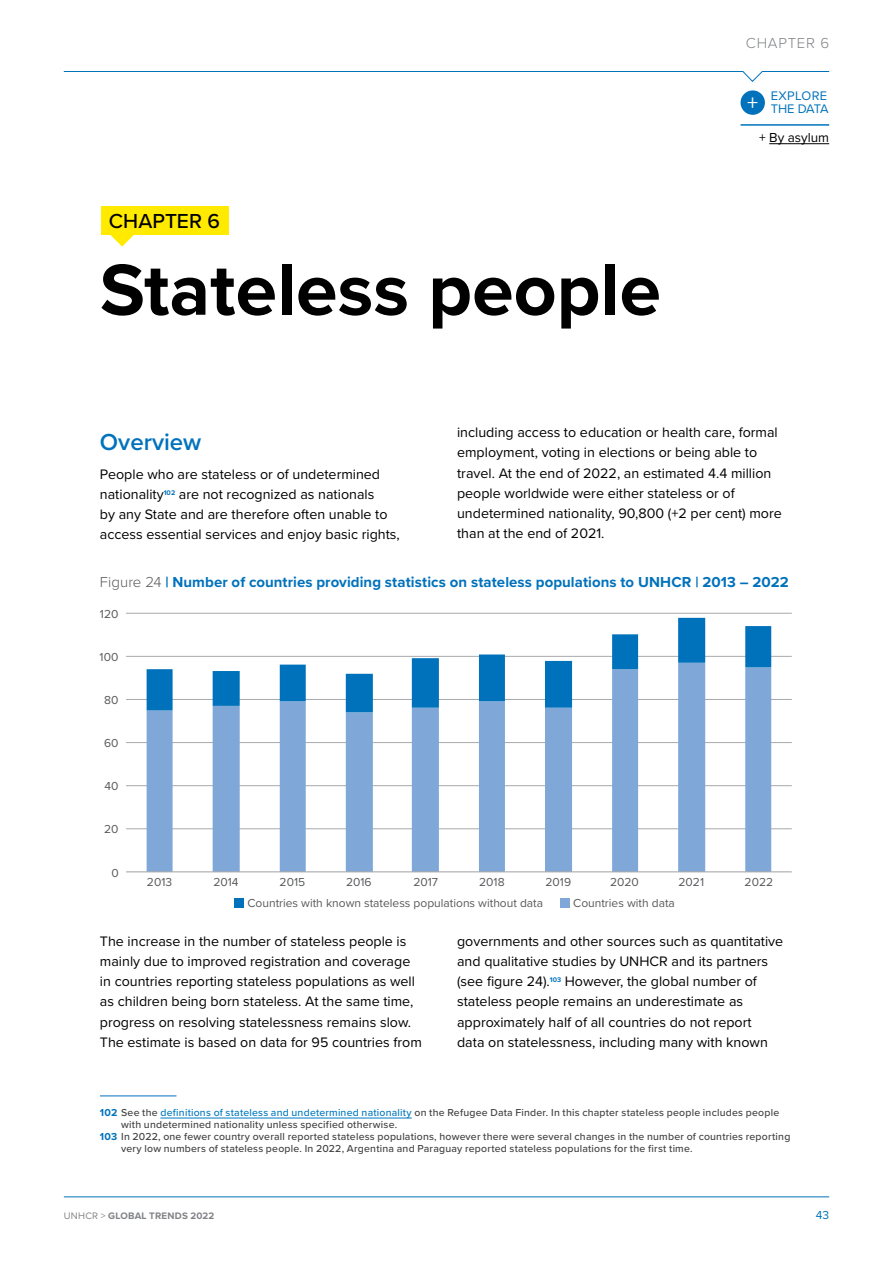
<style>
.page{position:relative;width:893px;height:1263px;background:#fff}
.page>*{position:absolute;margin:0;border:0;box-sizing:border-box;transform-origin:0 0}
.t1{font:700 75px "Proxima Nova";color:#000}
.t2{font:600 24px "Proxima Nova";color:#0072bc}
.t3{font:500 21px "Proxima Nova";letter-spacing:.005em;color:#000}
.t4{font:700 15px "Proxima Nova";letter-spacing:.005em;color:#0072bc}
.t5{font:300 15px "Proxima Nova";color:#808285}
.t6{font:14.25px/20.2px "Proxima Nova";color:#000}
.t7{font:13.5px "Proxima Nova";color:#000}
.t8{font:12.9px/12.9px "Proxima Nova";letter-spacing:-.005em;color:#0072bc;text-align:right}
.t9{font:12px "Proxima Nova";color:#58595b}
.t10{font:12px "Proxima Nova";color:#0072bc}
.t11{font:500 10.5px "Proxima Nova";letter-spacing:.02em;color:#414042}
.t12{font:700 9.75px "Proxima Nova";letter-spacing:.02em;color:#808285}
.s1{font-size:22.05px;color:#fff}
.s2{font-weight:300;color:#58595b}
.s3{font-weight:700;color:#0072bc}
.s4{color:#007ac1}
.s5{font-weight:400}
</style>
<div class="page">
<hr style="left:100px;top:1096px;width:76px;height:1px;background:#0072bc">
<hr style="left:160px;top:1118px;width:252px;height:1px;background:#007ac1">
<hr style="left:126px;top:828px;width:666px;height:1px;background:#a7a9ac">
<hr style="left:126px;top:785px;width:666px;height:1px;background:#a7a9ac">
<hr style="left:126px;top:742px;width:666px;height:1px;background:#a7a9ac">
<hr style="left:126px;top:699px;width:666px;height:1px;background:#a7a9ac">
<hr style="left:126px;top:656px;width:666px;height:1px;background:#a7a9ac">
<hr style="left:126px;top:613px;width:666px;height:1px;background:#a7a9ac">
<svg style="left:147px;top:712px;width:624px;height:159px"></svg>
<svg style="left:147px;top:618px;width:624px;height:94px"></svg>
<hr style="left:126px;top:871px;width:666px;height:1px;background:#a7a9ac">
<div style="left:234px;top:898px;width:10px;height:10px;background:#0072bc"></div>
<div style="left:560px;top:898px;width:9px;height:10px;background:#7fa8d9"></div>
<svg style="left:110px;top:235px;width:24px;height:12px"></svg>
<div style="left:101px;top:206px;width:127px;height:29px;background:#ffea00"></div>
<div style="left:740px;top:90px;width:25px;height:25px;background:#0072bc;border-radius:50%"></div>
<hr style="left:769px;top:143px;width:60px;height:1px;background:#000">
<hr style="left:740px;top:124px;width:89px;height:2px;background:#0072bc">
<hr style="left:64px;top:1196px;width:765px;height:1px;background:#0072bc">
<svg style="left:63px;top:71px;width:767px;height:11px"></svg>
<p class="t5" style="left:746px;top:32px;width:22px">Chapter</p>
<p class="t5" style="left:820px;top:32px;width:10px">6</p>
<h3 class="t3" style="left:109px;top:205px;width:113px">CHAPTER 6</h3>
<h1 class="t1" style="left:100px;top:234px;width:562px">Stateless people</h1>
<p class="t8" style="left:747px;top:89px;width:83px"><span class="s1">+</span> EXPLORE<br>THE DATA</p>
<p class="t7" style="left:759px;top:127px;width:72px">+ By asylum</p>
<p class="t6" style="left:457px;top:422px;width:326px">including access to education or health care, formal employment, voting in elections or being able to travel. At the end of 2022, an estimated 4.4 million people worldwide were either stateless or of undetermined nationality, 90,800 (+2 per cent) more than at the end of 2021.</p>
<p class="t4" style="left:100px;top:571px;width:690px"><span class="s2">Figure 24</span> | Number of countries providing statistics on stateless populations to UNHCR | 2013 – 2022</p>
<h2 class="t2" style="left:100px;top:424px;width:103px">Overview</h2>
<p class="t6" style="left:100px;top:463px;width:301px">People who are stateless or of undetermined nationality<sup>102</sup> are not recognized as nationals<br>by any State and are therefore often unable to access essential services and enjoy basic rights,</p>
<p class="t9" style="left:100px;top:605px;width:20px">120</p>
<p class="t9" style="left:100px;top:648px;width:20px">100</p>
<p class="t9" style="left:104px;top:691px;width:16px">80</p>
<p class="t9" style="left:104px;top:734px;width:16px">60</p>
<p class="t9" style="left:105px;top:777px;width:16px">40</p>
<p class="t9" style="left:104px;top:820px;width:16px">20</p>
<p class="t9" style="left:111px;top:863px;width:9px">0</p>
<p class="t9" style="left:147px;top:873px;width:27px">2013</p>
<p class="t9" style="left:213px;top:873px;width:27px">2014</p>
<p class="t9" style="left:280px;top:873px;width:27px">2015</p>
<p class="t9" style="left:346px;top:873px;width:27px">2016</p>
<p class="t9" style="left:413px;top:873px;width:26px">2017</p>
<p class="t9" style="left:479px;top:873px;width:27px">2018</p>
<p class="t9" style="left:546px;top:873px;width:27px">2019</p>
<p class="t9" style="left:610px;top:873px;width:30px">2020</p>
<p class="t9" style="left:679px;top:873px;width:27px">2021</p>
<p class="t9" style="left:745px;top:873px;width:30px">2022</p>
<p class="t9" style="left:247px;top:894px;width:297px">Countries with known stateless populations without data</p>
<p class="t9" style="left:573px;top:894px;width:103px">Countries with data</p>
<p class="t6" style="left:100px;top:930px;width:323px">The increase in the number of stateless people is mainly due to improved registration and coverage in countries reporting stateless populations as well as children being born stateless. At the same time, progress on resolving statelessness remains slow.<br>The estimate is based on data for 95 countries from</p>
<p class="t6" style="left:457px;top:930px;width:328px">governments and other sources such as quantitative and qualitative studies by UNHCR and its partners (see figure 24).<sup>103</sup> However, the global number of stateless people remains an underestimate as approximately half of all countries do not report<br>data on statelessness, including many with known</p>
<p class="t11" style="left:100px;top:1105px;width:681px"><span class="s3">102</span> See the <span class="s4">definitions of stateless and undetermined nationality</span> on the Refugee Data Finder. In this chapter stateless people includes people</p>
<p class="t11" style="left:121px;top:1117px;width:277px">with undetermined nationality unless specified otherwise.</p>
<p class="t11" style="left:100px;top:1129px;width:692px"><span class="s3">103</span> In 2022, one fewer country overall reported stateless populations, however there were several changes in the number of countries reporting</p>
<p class="t11" style="left:121px;top:1141px;width:573px">very low numbers of stateless people. In 2022, Argentina and Paraguay reported stateless populations for the first time.</p>
<p class="t12" style="left:64px;top:1208px;width:152px"><span class="s5">UNHCR &gt;</span> GLOBAL TRENDS 2022</p>
<p class="t10" style="left:816px;top:1206px;width:15px">43</p>
</div>
